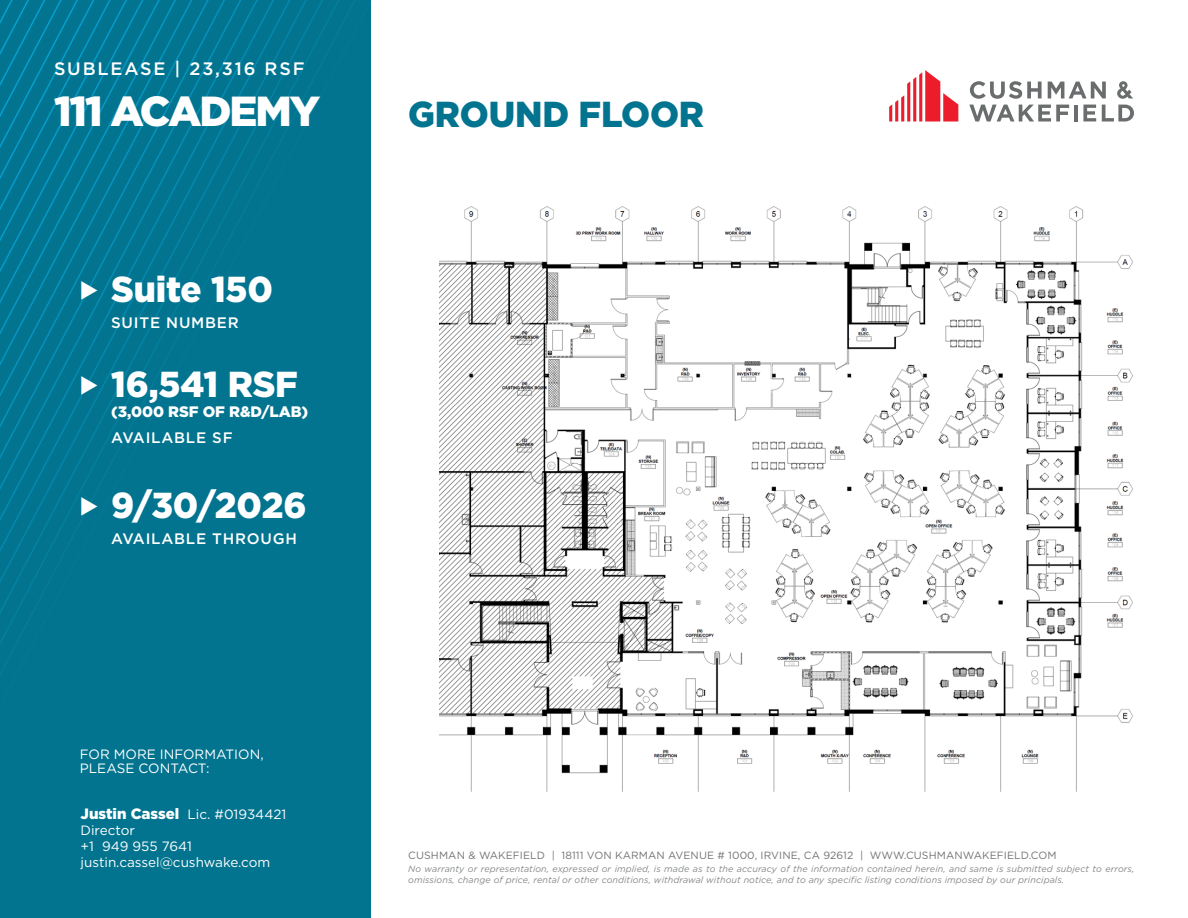
<style>
.page{position:relative;width:1188px;height:918px;background:#fff}
.page>*{position:absolute;margin:0;border:0;box-sizing:border-box;transform-origin:0 0}
.t1{font:900 42px "Gotham";letter-spacing:-.05em;color:#fff}
.t2{font:900 36.15px "Gotham";letter-spacing:-.005em;color:#fff}
.t3{font:900 36.15px "Gotham";letter-spacing:-.005em;color:#03748f}
.t4{font:700 30px "Proxima Nova";color:#fff}
.t5{font:500 18px "Gotham";letter-spacing:.1em;color:#fff}
.t6{font:500 15.15px "Gotham";letter-spacing:.05em;color:#fff}
.t7{font:900 15.15px "Gotham";letter-spacing:-.005em;color:#fff}
.t8{font:13.5px/16.2px "Gotham";color:#fff}
.t9{font:10.5px "Gotham";letter-spacing:.01em;color:#717372}
.t10{font:italic 9px/10.5px "Gotham";letter-spacing:.01em;color:#858789}
.s1{font-family:"Proxima Nova";font-weight:700;font-size:30px}
.s2{font-weight:900;font-size:15px}
</style>
<div class="page">
<img style="left:440px;top:206px;width:693px;height:586px">
<div style="left:0;top:0;width:372px;height:907px;background:#03748f"></div>
<svg style="left:889px;top:70px;width:69px;height:52px"></svg>
<hr style="left:1074px;top:105px;width:4px;height:17px;background:#6a6d6d">
<svg style="left:1083px;top:105px;width:13px;height:16px"></svg>
<svg style="left:1102px;top:105px;width:32px;height:17px"></svg>
<svg style="left:970px;top:81px;width:72px;height:18px"></svg>
<svg style="left:1048px;top:82px;width:58px;height:16px"></svg>
<svg style="left:969px;top:105px;width:100px;height:17px"></svg>
<svg style="left:1117px;top:81px;width:16px;height:18px"></svg>
<h3 class="t5" style="left:54px;top:59px;width:252px">SUBLEASE | 23,316 RSF</h3>
<h1 class="t1" style="left:54px;top:87px;width:268px">111 ACADEMY</h1>
<h3 class="t4" style="left:80px;top:267px;width:19px">⊲</h3>
<h2 class="t2" style="left:111px;top:268px;width:163px">Suite 150</h2>
<h3 class="t6" style="left:111px;top:314px;width:129px">SUITE NUMBER</h3>
<h3 class="t4" style="left:80px;top:362px;width:19px">⊲</h3>
<h2 class="t2" style="left:111px;top:363px;width:188px">16,541 RSF</h2>
<h3 class="t7" style="left:111px;top:403px;width:199px">(3,000 RSF OF R&amp;D/LAB)</h3>
<h3 class="t6" style="left:111px;top:429px;width:123px">AVAILABLE SF</h3>
<h2 class="t2" style="left:80px;top:484px;width:228px"><span class="s1">⊲</span> 9/30/2026</h2>
<h3 class="t6" style="left:111px;top:530px;width:187px">AVAILABLE THROUGH</h3>
<h3 class="t8" style="left:80px;top:747px;width:185px;line-height:14.2px">FOR MORE INFORMATION,<br>PLEASE CONTACT:</h3>
<h3 class="t8" style="left:81px;top:805px;width:207px"><span class="s2">Justin Cassel</span> Lic. #01934421<br>Director<br>+1 949 955 7641 justin.cassel@cushwake.com</h3>
<h2 class="t3" style="left:408px;top:94px;width:297px">GROUND FLOOR</h2>
<p class="t9" style="left:408px;top:849px;width:650px">CUSHMAN &amp; WAKEFIELD | 18111 VON KARMAN AVENUE # 1000, IRVINE, CA 92612 | WWW.CUSHMANWAKEFIELD.COM</p>
<p class="t10" style="left:408px;top:864px;width:728px">No warranty or representation, expressed or implied, is made as to the accuracy of the information contained herein, and same is submitted subject to errors, omissions, change of price, rental or other conditions, withdrawal without notice, and to any specific listing conditions imposed by our principals.</p>
</div>
